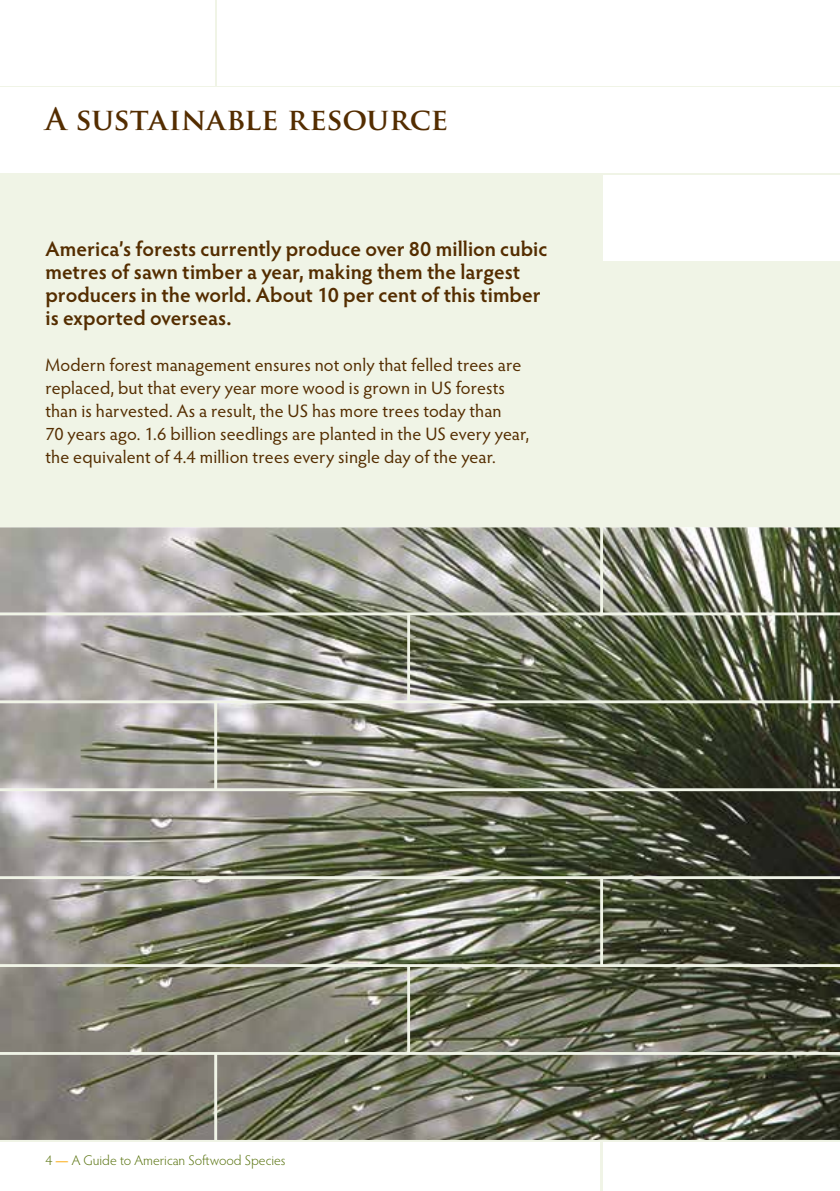
<style>
.page{position:relative;width:840px;height:1191px;background:#fff}
.page>*{position:absolute;margin:0;border:0;box-sizing:border-box;transform-origin:0 0}
.t1{font:700 30px "Trajan Pro";letter-spacing:-.005em;color:#542d00}
.t2{font:600 21px/23px "Hypatia Sans Pro";color:#542d00}
.t3{font:18px/23px "Hypatia Sans Pro";letter-spacing:.005em;color:#542d00}
.t4{font:300 14px "Hypatia Sans Pro";color:#5a7411}
.s1{font-weight:600;color:#fcc14f}
</style>
<div class="page">
<div style="left:0;top:0;width:839px;height:1191px;background:#f0f4e6"></div>
<div style="left:602px;top:1142px;width:237px;height:49px;background:#fff"></div>
<div style="left:0;top:1142px;width:600px;height:49px;background:#fff"></div>
<div style="left:0;top:0;width:214px;height:85px;background:#fff"></div>
<div style="left:0;top:88px;width:839px;height:85px;background:#fff"></div>
<img style="left:0;top:527px;width:839px;height:613px">
<div style="left:602px;top:176px;width:237px;height:85px;background:#fff"></div>
<div style="left:217px;top:0;width:622px;height:85px;background:#fff"></div>
<h1 class="t1" style="left:45px;top:100px;width:404px">A sustainable resource</h1>
<p class="t2" style="left:45px;top:236px;width:503px">America’s forests currently produce over 80 million cubic metres of sawn timber a year, making them the largest producers in the world. About 10 per cent of this timber is exported overseas.</p>
<p class="t3" style="left:45px;top:353px;width:485px">Modern forest management ensures not only that felled trees are replaced, but that every year more wood is grown in US forests than is harvested. As a result, the US has more trees today than<br>70 years ago. 1.6 billion seedlings are planted in the US every year, the equivalent of 4.4 million trees every single day of the year.</p>
<p class="t4" style="left:45px;top:1151px;width:241px">4 <span class="s1">—</span> A Guide to American Softwood Species</p>
</div>
